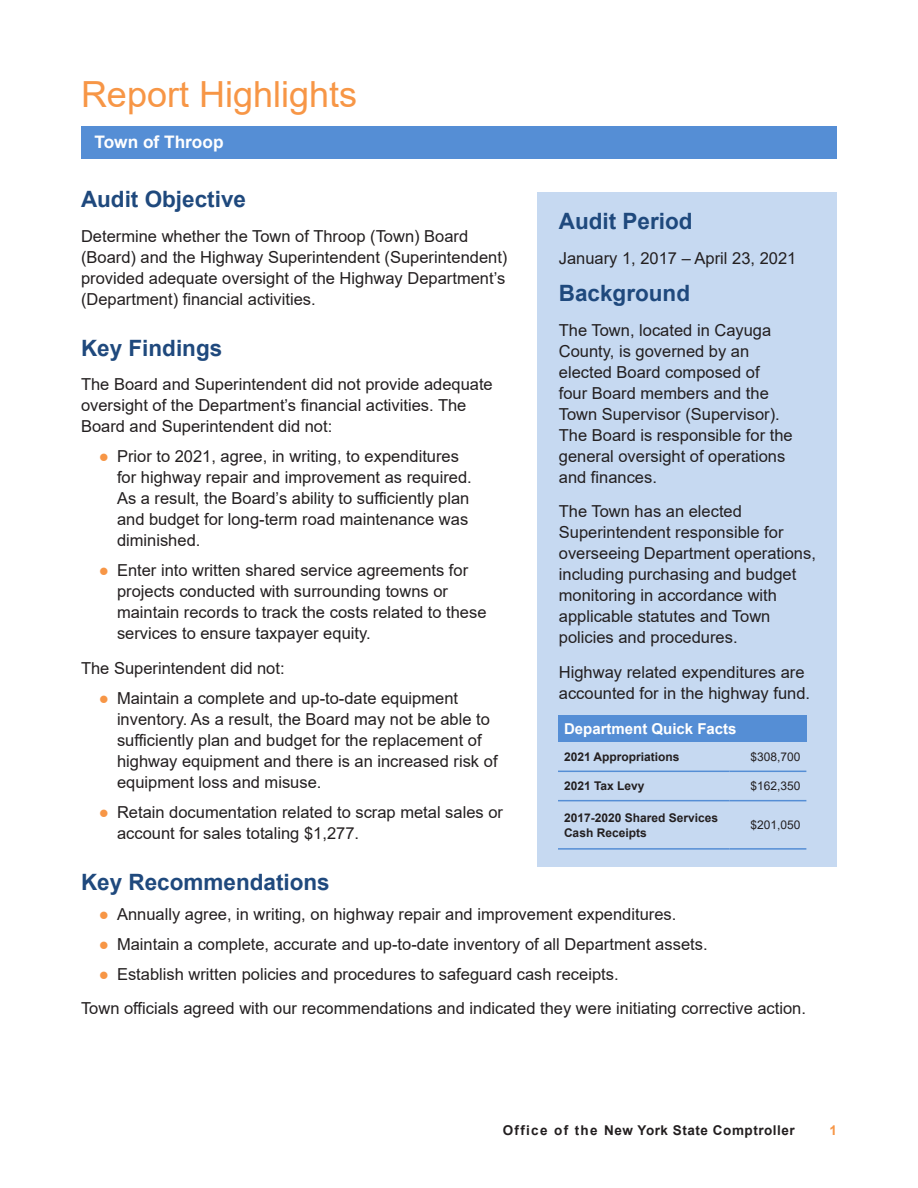
<style>
.page{position:relative;width:918px;height:1188px;background:#fff}
.page>*{position:absolute;margin:0;border:0;box-sizing:border-box;transform-origin:0 0}
.Section_Heads{font:36px "Arial";color:#f79646}
._2_Subheads{font:700 22.5px "Arial";color:#1f497d}
.Body_Text{font:700 22.5px "Arial";color:#1f497d}
.t1{font:700 17.25px "Arial";color:#fff}
.Body_Text-2{font:16.5px/21px "Arial";color:#231f20}
.Footnotes{font:700 15px "Arial";color:#fff}
.t2{font:700 13.5px "Arial";letter-spacing:.04em;color:#231f20}
.t3{font:700 13.5px "Arial";color:#f79646}
.Footnotes-2{font:700 12px/15px "Arial";color:#231f20}
.Footnotes-3{font:12px "Arial";color:#231f20}
.s1{color:#f79646}
</style>
<div class="page">
<hr style="left:81px;top:126px;width:756px;height:3px;background:#558ed5">
<div style="left:538px;top:192px;width:299px;height:674px;background:#c6d9f1"></div>
<div style="left:81px;top:128px;width:756px;height:31px;background:#558ed5"></div>
<div style="left:558px;top:715px;width:248px;height:27px;background:#558ed5"></div>
<hr style="left:558px;top:771px;width:172px;height:1px;background:#558ed5">
<hr style="left:730px;top:771px;width:76px;height:1px;background:#558ed5">
<hr style="left:558px;top:800px;width:172px;height:1px;background:#558ed5">
<hr style="left:730px;top:800px;width:76px;height:1px;background:#558ed5">
<hr style="left:558px;top:848px;width:172px;height:2px;background:#558ed5">
<hr style="left:730px;top:848px;width:76px;height:2px;background:#558ed5">
<p class="Section_Heads" style="left:81px;top:70px;width:278px">Report Highlights</p>
<p class="t1" style="left:94px;top:129px;width:131px">Town of Throop</p>
<p class="_2_Subheads" style="left:81px;top:184px;width:167px">Audit Objective</p>
<p class="Body_Text-2" style="left:81px;top:226px;width:428px">Determine whether the Town of Throop (Town) Board (Board) and the Highway Superintendent (Superintendent) provided adequate oversight of the Highway Department’s (Department) financial activities.</p>
<p class="_2_Subheads" style="left:81px;top:332px;width:143px">Key Findings</p>
<p class="Body_Text-2" style="left:81px;top:374px;width:413px">The Board and Superintendent did not provide adequate oversight of the Department’s financial activities. The<br>Board and Superintendent did not:</p>
<p class="Body_Text-2" style="left:117px;top:446px;width:356px;text-indent:-18px"><span class="s1">●</span> Prior to 2021, agree, in writing, to expenditures for highway repair and improvement as required.<br>As a result, the Board’s ability to sufficiently plan and budget for long-term road maintenance was diminished.</p>
<p class="Body_Text-2" style="left:117px;top:560px;width:371px;text-indent:-18px"><span class="s1">●</span> Enter into written shared service agreements for projects conducted with surrounding towns or maintain records to track the costs related to these services to ensure taxpayer equity.</p>
<p class="Body_Text-2" style="left:81px;top:658px;width:205px">The Superintendent did not:</p>
<p class="Body_Text-2" style="left:117px;top:688px;width:382px;text-indent:-18px"><span class="s1">●</span> Maintain a complete and up-to-date equipment inventory. As a result, the Board may not be able to sufficiently plan and budget for the replacement of highway equipment and there is an increased risk of equipment loss and misuse.</p>
<p class="Body_Text-2" style="left:117px;top:802px;width:388px;text-indent:-18px"><span class="s1">●</span> Retain documentation related to scrap metal sales or account for sales totaling $1,277.</p>
<p class="_2_Subheads" style="left:81px;top:866px;width:250px">Key Recommendations</p>
<p class="Body_Text-2" style="left:99px;top:904px;width:579px"><span class="s1">●</span> Annually agree, in writing, on highway repair and improvement expenditures.</p>
<p class="Body_Text-2" style="left:99px;top:934px;width:610px"><span class="s1">●</span> Maintain a complete, accurate and up-to-date inventory of all Department assets.</p>
<p class="Body_Text-2" style="left:99px;top:964px;width:521px"><span class="s1">●</span> Establish written policies and procedures to safeguard cash receipts.</p>
<p class="Body_Text-2" style="left:81px;top:998px;width:727px">Town officials agreed with our recommendations and indicated they were initiating corrective action.</p>
<p class="_2_Subheads" style="left:559px;top:206px;width:135px">Audit Period</p>
<p class="Body_Text-2" style="left:559px;top:247px;width:239px">January 1, 2017 – April 23, 2021</p>
<p class="Body_Text" style="left:559px;top:278px;width:133px">Background</p>
<p class="Body_Text-2" style="left:559px;top:319px;width:235px">The Town, located in Cayuga<br>County, is governed by an elected Board composed of<br>four Board members and the<br>Town Supervisor (Supervisor).<br>The Board is responsible for the general oversight of operations and finances.</p>
<p class="Body_Text-2" style="left:559px;top:501px;width:259px">The Town has an elected<br>Superintendent responsible for overseeing Department operations, including purchasing and budget monitoring in accordance with applicable statutes and Town policies and procedures.</p>
<p class="Body_Text-2" style="left:559px;top:661px;width:253px">Highway related expenditures are accounted for in the highway fund.</p>
<p class="Footnotes" style="left:564px;top:718px;width:174px">Department Quick Facts</p>
<p class="Footnotes-2" style="left:564px;top:749px;width:117px">2021 Appropriations</p>
<p class="Footnotes-3" style="left:750px;top:749px;width:52px">$308,700</p>
<p class="Footnotes-2" style="left:564px;top:779px;width:82px">2021 Tax Levy</p>
<p class="Footnotes-3" style="left:750px;top:778px;width:52px">$162,350</p>
<p class="Footnotes-2" style="left:564px;top:810px;width:156px">2017-2020 Shared Services<br>Cash Receipts</p>
<p class="Footnotes-3" style="left:750px;top:817px;width:52px">$201,050</p>
<p class="t2" style="left:503px;top:1121px;width:294px">Office of the New York State Comptroller</p>
<p class="t3" style="left:829px;top:1121px;width:9px">1</p>
</div>
